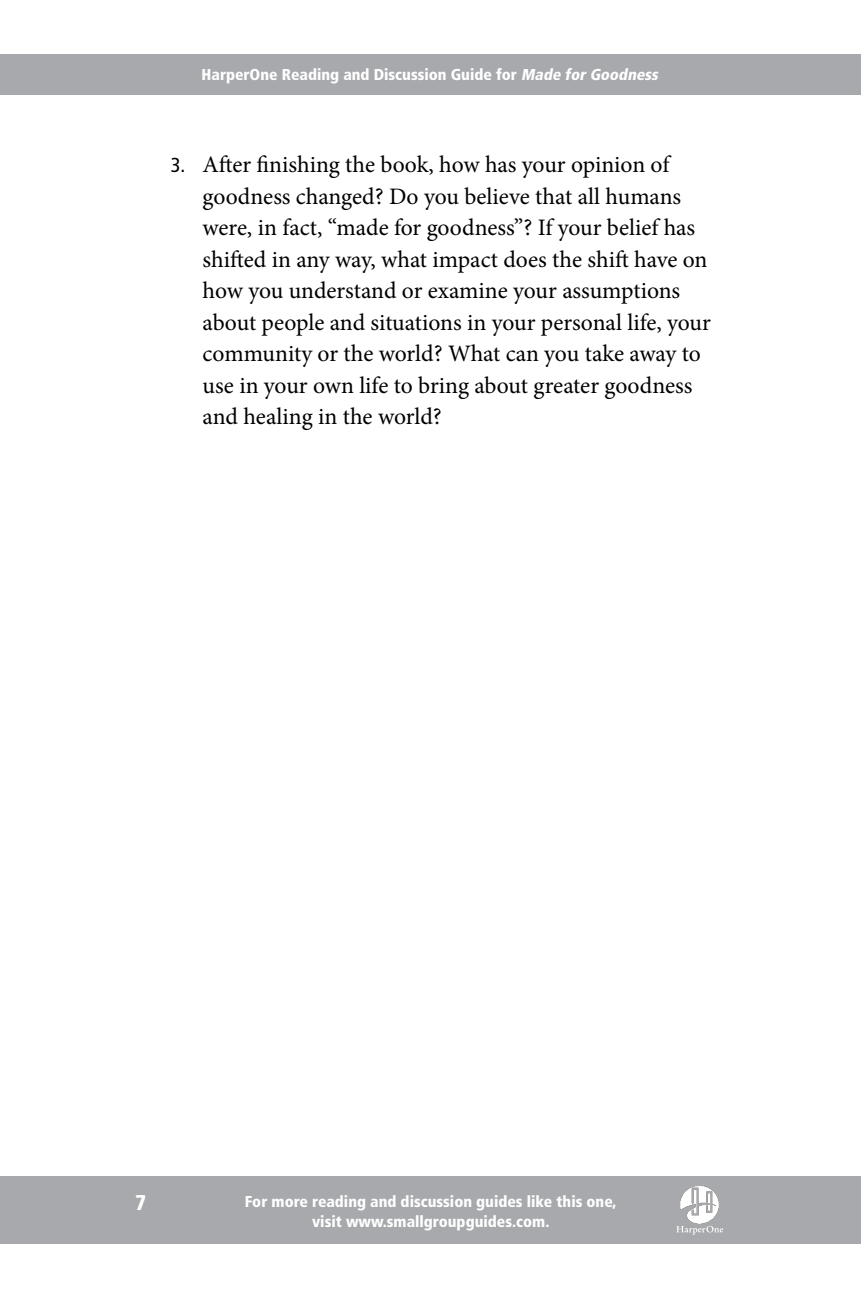
<style>
.page{position:relative;width:861px;height:1296px;background:#fff}
.page>*{position:absolute;margin:0;border:0;box-sizing:border-box;transform-origin:0 0}
.t1{font:23.62px/31.5px "Minion Pro";letter-spacing:-.005em;color:#000}
.t2{font:900 condensed 21.38px "Frutiger";color:#fff}
.t3{font:900 condensed 15.75px/20.2px "Frutiger";color:#fff;text-align:center}
.s1{font-style:italic}
.s2{font-family:"Frutiger";font-stretch:condensed;font-size:20.25px}
</style>
<div class="page">
<div style="left:0;top:54px;width:861px;height:40px;background:#a7a9ac"></div>
<div style="left:0;top:1176px;width:861px;height:67px;background:#a7a9ac"></div>
<svg style="left:676px;top:1226px;width:47px;height:9px"></svg>
<img style="left:680px;top:1186px;width:39px;height:38px">
<p class="t3" style="left:202px;top:64px;width:461px">HarperOne Reading and Discussion Guide for <span class="s1">Made forGoodness</span></p>
<p class="t1" style="left:202px;top:149px;width:510px;text-indent:-32px"><span class="s2">3.</span> After finishing the book, how has your opinion of goodness changed? Do you believe that all humans were, in fact, “made for goodness”? If your belief has shifted in any way, what impact does the shift have on how you understand or examine your assumptions about people and situations in your personal life, your community or the world? What can you take away to use in your own life to bring about greater goodness and healing in the world?</p>
<p class="t2" style="left:135px;top:1189px;width:13px">7</p>
<p class="t3" style="left:245px;top:1191px;width:373px">For more reading and discussion guides like this one, visit www.smallgroupguides.com.</p>
</div>
